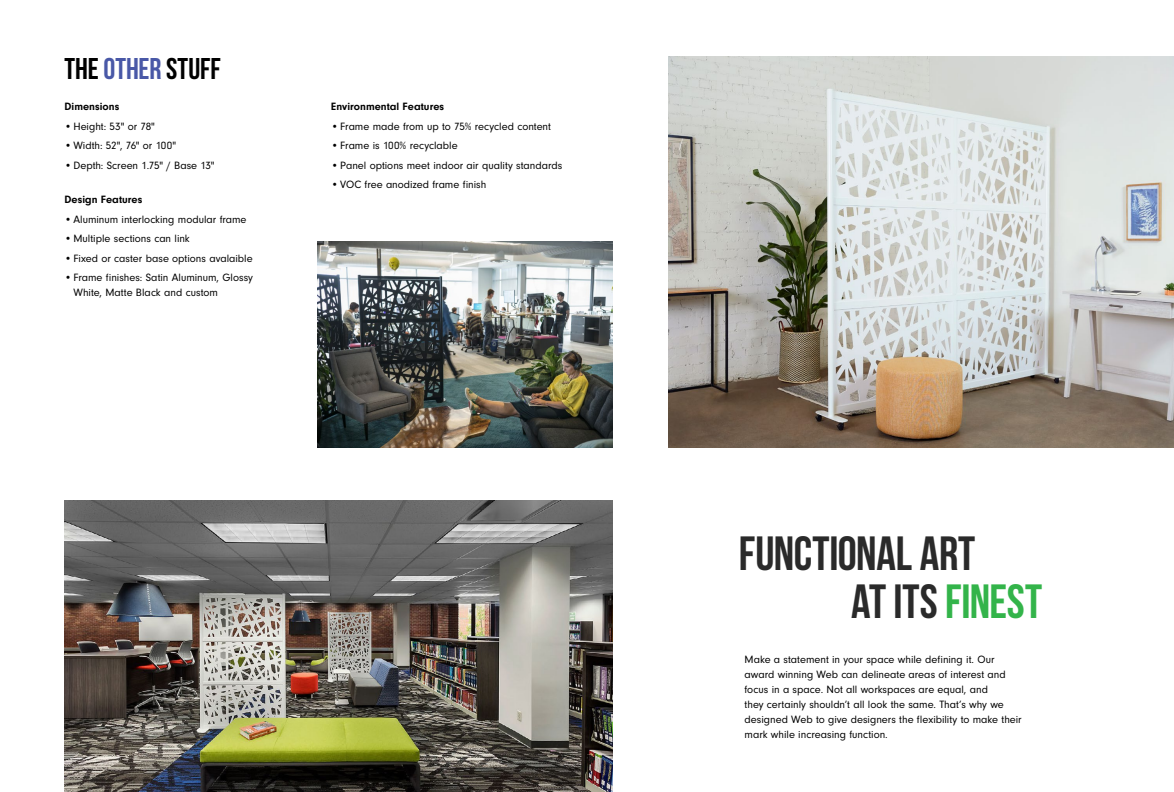
<style>
.page{position:relative;width:1174px;height:792px;background:#fff}
.page>*{position:absolute;margin:0;border:0;box-sizing:border-box;transform-origin:0 0}
.t1{font:700 48px/48.2px "Bebas Neue";letter-spacing:-.005em;color:#2a2a2a}
.t2{font:700 30px "Bebas Neue";color:#000}
.t3{font:11px/15px "Neuzeit Gro";color:#000}
.t4{font:700 11px "Neuzeit Gro";letter-spacing:.005em;color:#000}
.s1{color:#4958a7}
.s2{color:#33b44a}
</style>
<div class="page">
<img style="left:64px;top:500px;width:548px;height:292px">
<img style="left:668px;top:57px;width:506px;height:390px">
<img style="left:317px;top:241px;width:295px;height:206px">
<h2 class="t2" style="left:64px;top:53px;width:158px">THE <span class="s1">OTHER</span> STUFF</h2>
<p class="t4" style="left:64px;top:100px;width:56px">Dimensions</p>
<p class="t3" style="left:64px;top:119px;width:92px">•Height: 53" or 78"</p>
<p class="t3" style="left:64px;top:138px;width:113px">• Width: 52", 76" or 100"</p>
<p class="t3" style="left:64px;top:158px;width:152px">•Depth: Screen 1.75" / Base 13"</p>
<p class="t4" style="left:64px;top:193px;width:79px">Design Features</p>
<p class="t3" style="left:64px;top:212px;width:184px">•Aluminum interlocking modular frame</p>
<p class="t3" style="left:64px;top:231px;width:127px">• Multiple sections can link</p>
<p class="t3" style="left:64px;top:251px;width:190px">•Fixed or caster base options avalaible</p>
<p class="t3" style="left:73px;top:270px;width:181px;text-indent:-9px">•Frame finishes: Satin Aluminum, Glossy<br>White, Matte Black and custom</p>
<p class="t4" style="left:331px;top:100px;width:114px">Environmental Features</p>
<p class="t3" style="left:331px;top:119px;width:221px">•Frame made from up to 75% recycled content</p>
<p class="t3" style="left:331px;top:138px;width:128px">•Frame is 100% recyclable</p>
<p class="t3" style="left:331px;top:158px;width:233px">•Panel options meet indoor air quality standards</p>
<p class="t3" style="left:331px;top:177px;width:157px">• VOC free anodized frame finish</p>
<h1 class="t1" style="left:851px;top:528px;width:192px;text-indent:-112px">FUNCTIONAL ART<br>AT ITS <span class="s2">FINEST</span></h1>
<p class="t3" style="left:744px;top:652px;width:279px">Make a statement in your space while defining it. Our award winning Web can delineate areas of interest and focus in a space. Not all workspaces are equal, and<br>they certainly shouldn’t all look the same. That’s why we designed Web to give designers the flexibility to make their mark while increasing function.</p>
</div>
